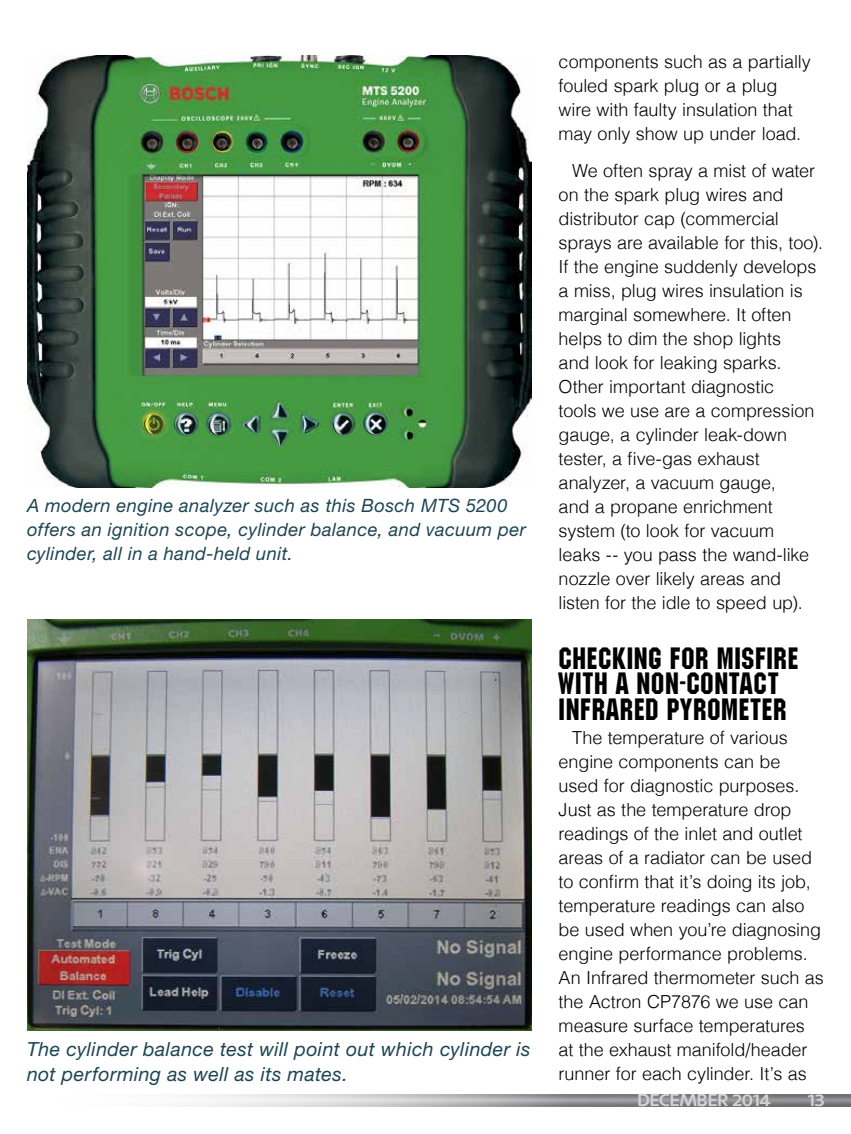
<style>
.page{position:relative;width:851px;height:1134px;background:#fff}
.page>*{position:absolute;margin:0;border:0;box-sizing:border-box;transform-origin:0 0}
.t1{font:30px/25.5px "Machine TT";letter-spacing:.025em;color:#000;scale:.95 1}
.t2{font:italic 19.5px/25.5px "Helvetica Neue";letter-spacing:.02em;color:#1d4453}
.t3{font:italic 18.45px/24px "Helvetica Neue";letter-spacing:.02em;color:#1d4453}
.t4{font:300 18px/24px "Helvetica";letter-spacing:-.005em;color:#000}
.t5{font:700 16.5px "Machinato";letter-spacing:-.01em;color:#d1d3d4;scale:1.1 1}
</style>
<div class="page">
<div style="left:26px;top:1093px;width:824px;height:15px;background:#000;opacity:.5"></div>
<img style="left:27px;top:55px;width:504px;height:432px">
<img style="left:27px;top:619px;width:504px;height:411px">
<p class="t3" style="left:27px;top:493px;width:500px">A modern engine analyzer such as this Bosch MTS 5200 offers an ignition scope, cylinder balance, and vacuum per cylinder, all in a hand-held unit.</p>
<p class="t2" style="left:27px;top:1035px;width:505px">The cylinder balance test will point out which cylinder is not performing as well as its mates.</p>
<p class="t4" style="left:558px;top:49px;width:254px">components such as a partially fouled spark plug or a plug wire with faulty insulation that may only show up under load.</p>
<p class="t4" style="left:558px;top:159px;width:266px;text-indent:14px">We often spray a mist of water on the spark plug wires and distributor cap (commercial sprays are available for this, too).<br>If the engine suddenly develops a miss, plug wires insulation is marginal somewhere. It often helps to dim the shop lights<br>and look for leaking sparks.<br>Other important diagnostic<br>tools we use are a compression gauge, a cylinder leak-down tester, a five-gas exhaust analyzer, a vacuum gauge,<br>and a propane enrichment system (to look for vacuum<br>leaks -- you pass the wand-like nozzle over likely areas and listen for the idle to speed up).</p>
<h1 class="t1" style="left:558px;top:645px;width:253px">CHECKING FOR MISFIRE<br>WITH A NON-CONTACT<br>INFRARED PYROMETER</h1>
<p class="t4" style="left:558px;top:725px;width:267px;text-indent:14px">The temperature of various engine components can be used for diagnostic purposes.<br>Just as the temperature drop readings of the inlet and outlet areas of a radiator can be used to confirm that it’s doing its job, temperature readings can also be used when you’re diagnosing engine performance problems.<br>An Infrared thermometer such as the Actron CP7876 we use can measure surface temperatures at the exhaust manifold/header runner for each cylinder. It’s as</p>
<p class="t5" style="left:636px;top:1089px;width:122px">DECEMBER 2014</p>
<p class="t5" style="left:807px;top:1089px;width:17px">13</p>
</div>
